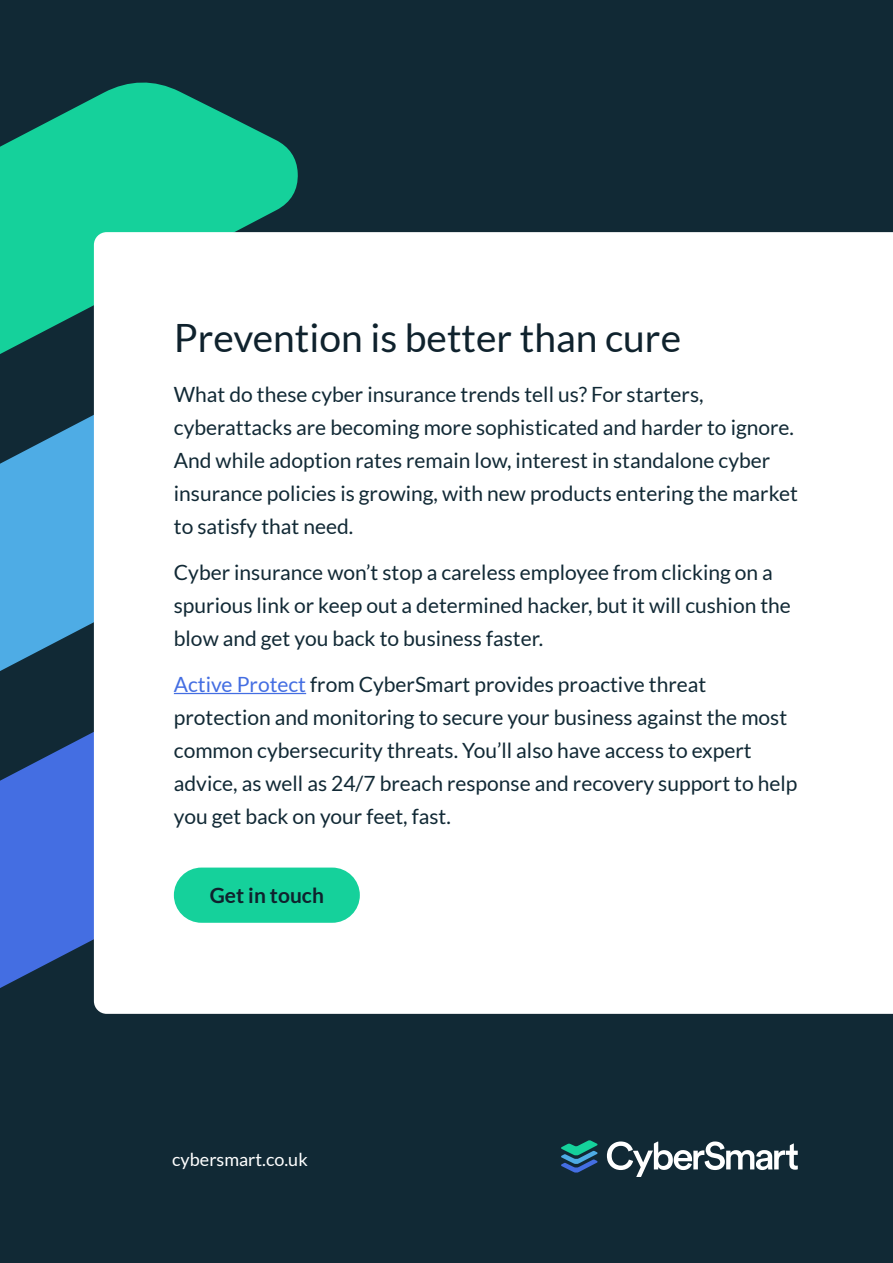
<style>
.page{position:relative;width:893px;height:1263px;background:#112935}
.page>*{position:absolute;margin:0;border:0;box-sizing:border-box;transform-origin:0 0}
.t1{font:39px "Lato";color:#0f222d}
.t2{font:21px/33px "Lato";color:#112935}
.t3{font:700 21px "Lato";color:#0f222d}
.t4{font:18px "Lato";color:#fff}
.s1{color:#446ee2}
</style>
<div class="page">
<svg style="left:0;top:532px;width:94px;height:184px;fill:#4eace5"></svg>
<svg style="left:0;top:716px;width:94px;height:286px;fill:#446ee2"></svg>
<svg style="left:0;top:83px;width:298px;height:449px;fill:#15d19b"></svg>
<div style="left:94px;top:232px;width:799px;height:782px;background:#fff"></div>
<div style="left:174px;top:867px;width:186px;height:56px;background:#15d19b;border-radius:28px"></div>
<hr style="left:174px;top:693px;width:132px;height:1px;background:#446ee2">
<svg style="left:561px;top:1140px;width:37px;height:33px"></svg>
<svg style="left:607px;top:1141px;width:191px;height:36px"></svg>
<h1 class="t1" style="left:174px;top:317px;width:509px">Prevention is better than cure</h1>
<p class="t2" style="left:174px;top:378px;width:625px">What do these cyber insurance trends tell us? For starters, cyberattacks are becoming more sophisticated and harder to ignore.<br>And while adoption rates remain low, interest in standalone cyber insurance policies is growing, with new products entering the market to satisfy that need.</p>
<p class="t2" style="left:174px;top:556px;width:618px">Cyber insurance won’t stop a careless employee from clicking on a spurious link or keep out a determined hacker, but it will cushion the blow and get you back to business faster.</p>
<p class="t2" style="left:174px;top:668px;width:625px"><span class="s1">Active Protect</span> from CyberSmart provides proactive threat protection and monitoring to secure your business against the most common cybersecurity threats. You’ll also have access to expert advice, as well as 24/7 breach response and recovery support to help you get back on your feet, fast.</p>
<p class="t3" style="left:210px;top:883px;width:116px">Get in touch</p>
<p class="t4" style="left:172px;top:1149px;width:137px">cybersmart.co.uk</p>
</div>
